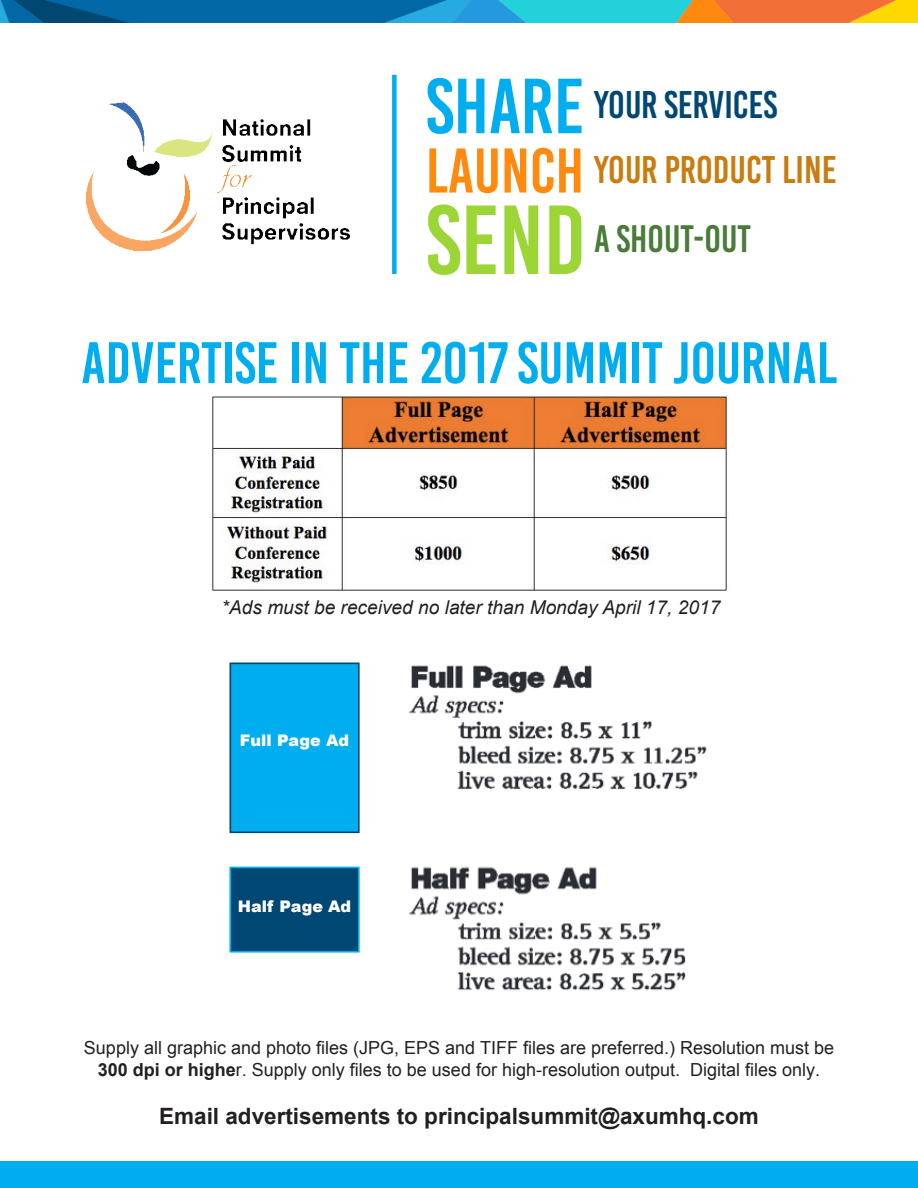
<style>
.page{position:relative;width:918px;height:1188px;background:#fff}
.page>*{position:absolute;margin:0;border:0;box-sizing:border-box;transform-origin:0 0}
.t1{font:97.8px "Bebas Kai";color:#9bd536}
.t2{font:78px "Bebas Kai";color:#00aeef}
.t3{font:63px "Bebas Kai";color:#ff8a0f}
.t4{font:58.5px "Bebas Kai";color:#00aeef}
.t5{font:38.55px "Bebas Kai";color:#c77d10}
.t6{font:38.55px "Bebas Kai";color:#004773}
.t7{font:38.25px "Bebas Kai";color:#497b39}
.t8{font:700 22.5px "Arial";color:#231f20}
.t9{font:italic 19.05px "Arial";color:#231f20}
.t10{font:18px/21.6px "Arial";color:#231f20;text-align:center}
.t11{font:900 16.05px "Arial";color:#fff}
.s1{font-weight:700}
</style>
<div class="page">
<div style="left:0;top:1162px;width:918px;height:26px;background:#00aeef"></div>
<img style="left:228px;top:662px;width:479px;height:329px">
<div style="left:230px;top:663px;width:130px;height:170px;background:#00aeef;border:2px solid #004773"></div>
<div style="left:230px;top:867px;width:130px;height:86px;background:#004773;border:2px solid #00aeef"></div>
<div style="left:392px;top:75px;width:5px;height:199px;background:#00aeef"></div>
<img style="left:0;top:0;width:918px;height:23px">
<img style="left:86px;top:103px;width:264px;height:147px">
<img style="left:212px;top:395px;width:517px;height:196px">
<p class="t2" style="left:426px;top:64px;width:160px">SHARE</p>
<p class="t3" style="left:426px;top:137px;width:160px">LAUNCH</p>
<p class="t1" style="left:426px;top:188px;width:162px">SEND</p>
<p class="t6" style="left:594px;top:84px;width:184px">YOUR SERVICES</p>
<p class="t5" style="left:594px;top:149px;width:244px">YOUR PRODUCT LINE</p>
<p class="t7" style="left:594px;top:218px;width:158px">A SHOUT-OUT</p>
<p class="t4" style="left:81px;top:332px;width:757px">ADVERTISE IN THE 2017 SUMMIT JOURNAL</p>
<p class="t9" style="left:222px;top:595px;width:500px">*Ads must be received no later than Monday April 17, 2017</p>
<p class="t11" style="left:240px;top:728px;width:111px">Full Page Ad</p>
<p class="t11" style="left:238px;top:895px;width:115px">Half Page Ad</p>
<p class="t10" style="left:84px;top:1037px;width:752px">Supply all graphic and photo files (JPG, EPS and TIFF files are preferred.) Resolution must be<br><span class="s1">300 dpi or highe</span>r. Supply only files to be used for high-resolution output. Digital files only.</p>
<p class="t8" style="left:159px;top:1101px;width:601px">Email advertisements to principalsummit@axumhq.com</p>
</div>
